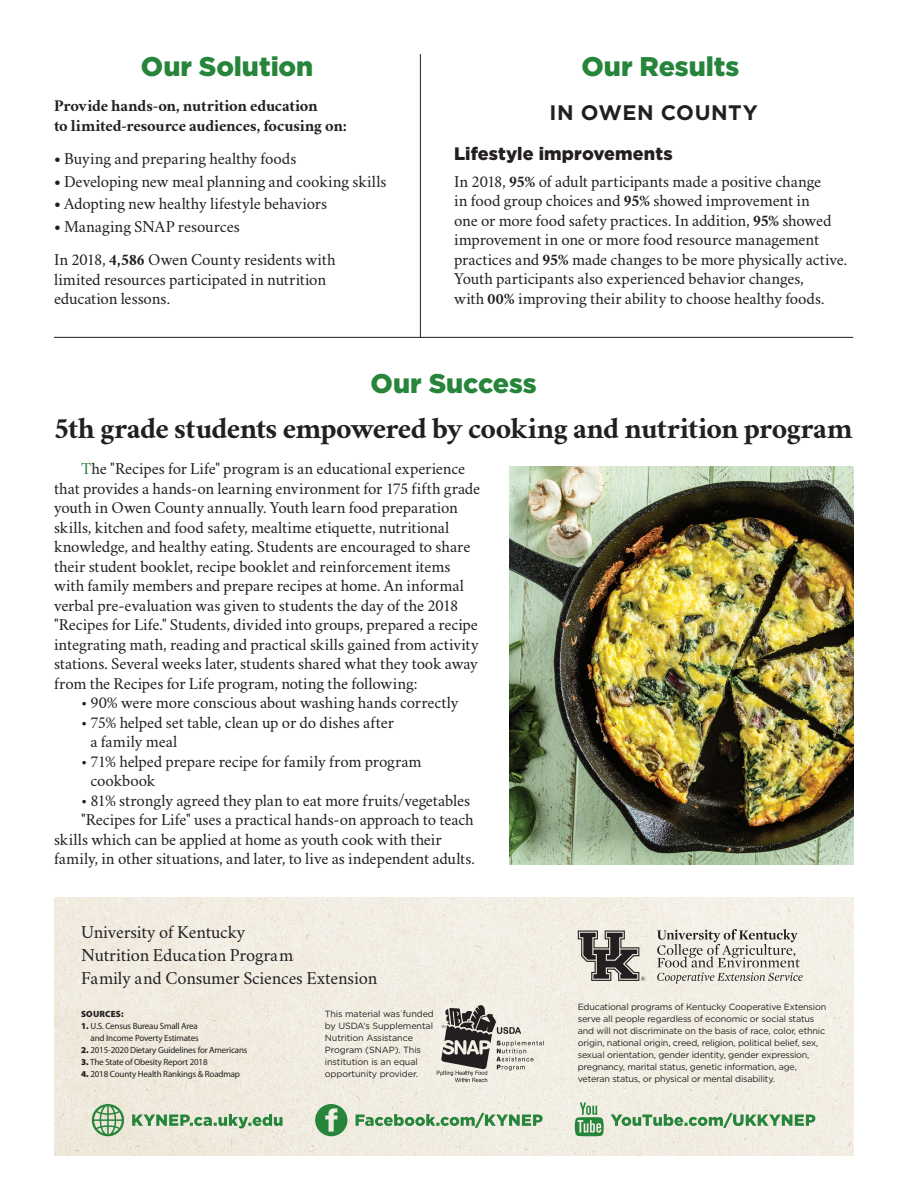
<style>
.page{position:relative;width:918px;height:1188px;background:#fff}
.page>*{position:absolute;margin:0;border:0;box-sizing:border-box;transform-origin:0 0}
.Headline{font:700 30px "Crimson";letter-spacing:-.02em;color:#231f20}
.Section_Heading{font:900 27px "Gotham";color:#26853b}
.Body_Front{font:700 21px "Gotham";letter-spacing:.025em;color:#231f20}
.Body{font:18px "Crimson";letter-spacing:-.01em;color:#231f20}
.Subhead{font:900 18px "Gotham";letter-spacing:.005em;color:#231f20}
.Body-2{font:16.5px/19.5px "Crimson";letter-spacing:-.01em;color:#231f20}
.Body_Front-2{font:16.5px/19.5px "Crimson";letter-spacing:-.01em;color:#231f20}
.Body_Front-3{font:700 16.5px/19.5px "Crimson";letter-spacing:-.01em;color:#231f20}
.t1{font:9px/12px "Gotham";letter-spacing:-.02em;color:#231f20}
.Sources{font:9px/12px "Myriad Pro";letter-spacing:-.02em;color:#231f20;text-align:right}
.Sources-2{font:900 9px "Myriad Pro";letter-spacing:.02em;color:#231f20}
.s1{font-weight:700}
.s2{color:#26853b}
.s3{font-weight:900}
</style>
<div class="page">
<img style="left:54px;top:897px;width:799px;height:259px">
<hr style="left:420px;top:54px;width:1px;height:283px;background:#231f20">
<hr style="left:54px;top:337px;width:799px;height:1px;background:#231f20">
<svg style="left:578px;top:931px;width:67px;height:50px;background:#8c8883"></svg>
<svg style="left:657px;top:929px;width:146px;height:54px;background:#cdc9c1"></svg>
<svg style="left:437px;top:1005px;width:107px;height:77px;background:#b7b3ac"></svg>
<svg style="left:315px;top:1104px;width:32px;height:32px"></svg>
<svg style="left:356px;top:1113px;width:187px;height:15px;background:#a1c4a0"></svg>
<svg style="left:92px;top:1104px;width:32px;height:32px"></svg>
<svg style="left:132px;top:1114px;width:150px;height:14px;background:#9bbf99"></svg>
<svg style="left:611px;top:1113px;width:204px;height:15px;background:#a2c4a0"></svg>
<svg style="left:575px;top:1103px;width:29px;height:33px"></svg>
<img style="left:510px;top:466px;width:343px;height:398px">
<p class="Section_Heading" style="left:141px;top:47px;width:174px">Our Solution</p>
<p class="Section_Heading" style="left:581px;top:47px;width:159px">Our Results</p>
<p class="Body_Front-3" style="left:54px;top:96px;width:295px">Provide hands-on, nutrition education<br>to limited-resource audiences, focusing on:</p>
<p class="Body_Front-2" style="left:54px;top:148px;width:244px"><span class="s1">•</span> Buying and preparing healthy foods</p>
<p class="Body_Front-2" style="left:54px;top:170px;width:334px"><span class="s1">•</span> Developing new meal planning and cooking skills</p>
<p class="Body_Front-2" style="left:54px;top:193px;width:275px"><span class="s1">•</span> Adopting new healthy lifestyle behaviors</p>
<p class="Body_Front-2" style="left:54px;top:216px;width:187px"><span class="s1">•</span> Managing SNAP resources</p>
<p class="Body_Front-2" style="left:54px;top:249px;width:283px">In 2018, <span class="s1">4,586</span> Owen County residents with limited resources participated in nutrition education lessons.</p>
<p class="Body_Front" style="left:550px;top:99px;width:210px">IN OWEN COUNTY</p>
<p class="Subhead" style="left:454px;top:142px;width:220px">Lifestyle improvements</p>
<p class="Body_Front-2" style="left:454px;top:170px;width:395px">In 2018, <span class="s1">95%</span> of adult participants made a positive change<br>in food group choices and <span class="s1">95%</span> showed improvement in<br>one or more food safety practices. In addition, <span class="s1">95%</span> showed improvement in one or more food resource management practices and <span class="s1">95%</span> made changes to be more physically active.<br>Youth participants also experienced behavior changes,<br>with <span class="s1">00%</span> improving their ability to choose healthy foods.</p>
<p class="Section_Heading" style="left:371px;top:364px;width:167px">Our Success</p>
<p class="Headline" style="left:54px;top:406px;width:800px">5th grade students empowered by cooking and nutrition program</p>
<p class="Body-2" style="left:54px;top:458px;width:428px;text-indent:27px"><span class="s2">T</span>he "Recipes for Life" program is an educational experience that provides a hands-on learning environment for 175 fifth grade youth in Owen County annually. Youth learn food preparation skills, kitchen and food safety, mealtime etiquette, nutritional knowledge, and healthy eating. Students are encouraged to share their student booklet, recipe booklet and reinforcement items with family members and prepare recipes at home. An informal verbal pre-evaluation was given to students the day of the 2018 "Recipes for Life." Students, divided into groups, prepared a recipe integrating math, reading and practical skills gained from activity stations. Several weeks later, students shared what they took away from the Recipes for Life program, noting the following:</p>
<p class="Body-2" style="left:81px;top:692px;width:379px">• 90% were more conscious about washing hands correctly</p>
<p class="Body-2" style="left:90px;top:711px;width:305px;text-indent:-9px">• 75% helped set table, clean up or do dishes after a family meal</p>
<p class="Body-2" style="left:90px;top:750px;width:333px;text-indent:-9px">• 71% helped prepare recipe for family from program cookbook</p>
<p class="Body-2" style="left:81px;top:789px;width:391px">• 81% strongly agreed they plan to eat more fruits/vegetables</p>
<p class="Body-2" style="left:54px;top:809px;width:423px;text-indent:27px">"Recipes for Life" uses a practical hands-on approach to teach skills which can be applied at home as youth cook with their family, in other situations, and later, to live as independent adults.</p>
<p class="Body" style="left:81px;top:920px;width:166px">University of Kentucky</p>
<p class="Body" style="left:81px;top:943px;width:214px">Nutrition Education Program</p>
<p class="Body" style="left:81px;top:966px;width:298px">Family and Consumer Sciences Extension</p>
<p class="Sources-2" style="left:81px;top:1009px;width:44px">SOURCES:</p>
<p class="Sources" style="left:81px;top:1020px;width:119px"><span class="s3">1.</span> U.S. Census Bureau Small Area and Income Poverty Estimates</p>
<p class="Sources" style="left:81px;top:1044px;width:168px"><span class="s3">2.</span> 2015-2020 Dietary Guidelines for Americans</p>
<p class="Sources" style="left:81px;top:1056px;width:128px"><span class="s3">3.</span> The State of Obesity Report 2018</p>
<p class="Sources" style="left:81px;top:1068px;width:161px"><span class="s3">4.</span> 2018 County Health Rankings &amp; Roadmap</p>
<p class="t1" style="left:325px;top:1008px;width:111px">This material was funded by USDA’s Supplemental<br>Nutrition Assistance<br>Program (SNAP). This institution is an equal opportunity provider.</p>
<p class="t1" style="left:578px;top:1001px;width:250px">Educational programs of Kentucky Cooperative Extension serve all people regardless of economic or social status and will not discriminate on the basis of race, color, ethnic origin, national origin, creed, religion, political belief, sex, sexual orientation, gender identity, gender expression, pregnancy, marital status, genetic information, age, veteran status, or physical or mental disability.</p>
</div>
